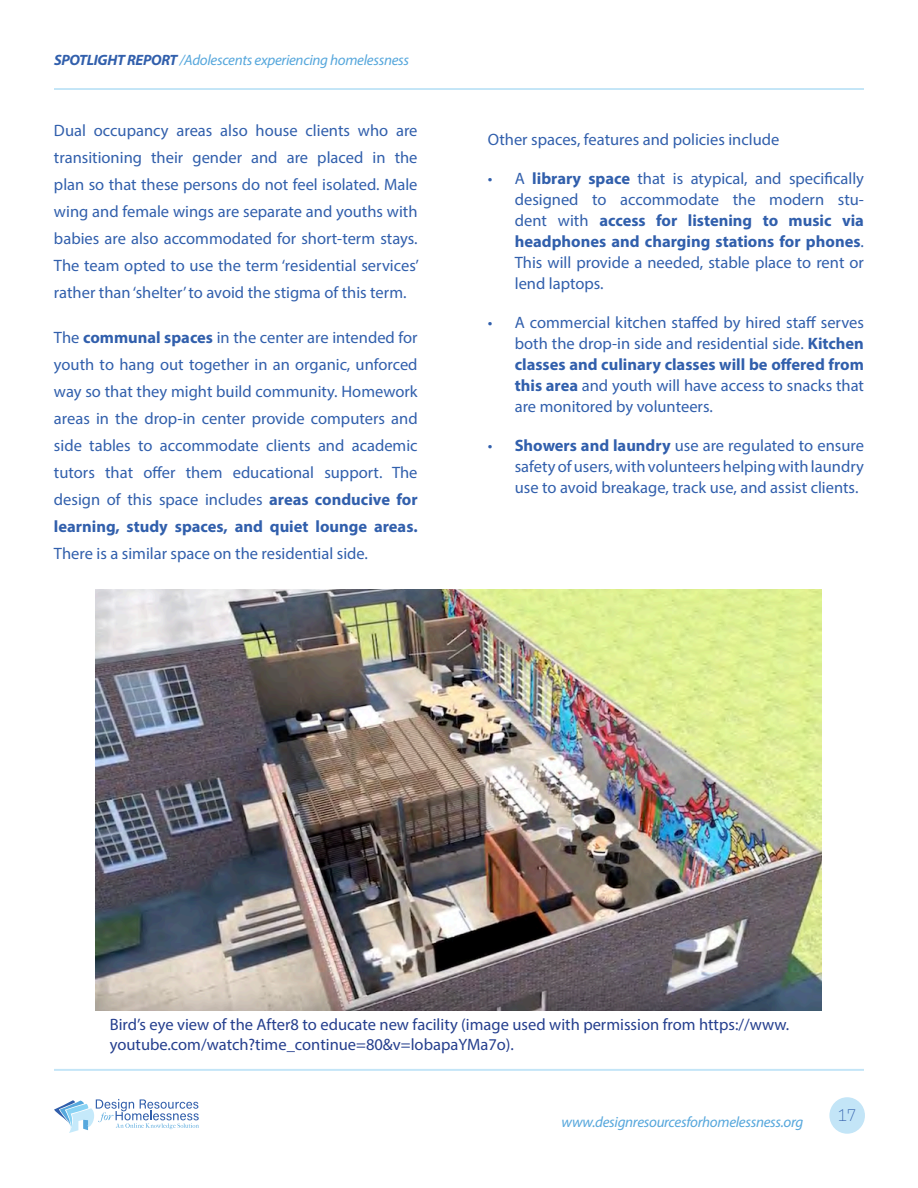
<style>
.page{position:relative;width:918px;height:1188px;background:#fff}
.page>*{position:absolute;margin:0;border:0;box-sizing:border-box;transform-origin:0 0}
.t1{font:16.5px/27px "Myriad Pro";color:#315fac;text-align:justify}
.t2{font:16.5px/19.8px "Myriad Pro";color:#253f8e}
.t3{font:italic 15px "Myriad Pro";letter-spacing:-.02em;color:#56a7dc}
.t4{font:300 15px "Cooper Hewitt";color:#315fac}
.s1{font-weight:700;color:#315fac}
.s2{font-weight:700}
</style>
<div class="page">
<div style="left:830px;top:1098px;width:34px;height:35px;background:#c3e5f7;border-radius:50%"></div>
<div style="left:829px;top:1097px;width:36px;height:37px;border:2px solid #c3e5f7;border-radius:50%"></div>
<svg style="left:54px;top:1099px;width:145px;height:34px"></svg>
<hr style="left:54px;top:1069px;width:810px;height:2px;background:#c3e5f7">
<hr style="left:54px;top:88px;width:810px;height:2px;background:#c3e5f7">
<img style="left:96px;top:590px;width:726px;height:421px">
<p class="t3" style="left:54px;top:51px;width:357px"><span class="s1">SPOTLIGHT REPORT</span> /Adolescents experiencing homelessness</p>
<p class="t1" style="left:54px;top:116px;width:367px">Dual occupancy areas also house clients who are transitioning their gender and are placed in the plan so that these persons do not feel isolated. Male wing and female wings are separate and youths with babies are also accommodated for short-term stays.<br>The team opted to use the term ‘residential services’ rather than ‘shelter’ to avoid the stigma of this term.</p>
<p class="t1" style="left:54px;top:323px;width:365px">The <span class="s2">communal spaces</span> in the center are intended for youth to hang out together in an organic, unforced way so that they might build community. Homework areas in the drop-in center provide computers and side tables to accommodate clients and academic tutors that offer them educational support. The design of this space includes <span class="s2">areas conducive for learning, study spaces, and quiet lounge areas.</span></p>
<p class="t1" style="left:54px;top:539px;width:316px">There is a similar space on the residential side.</p>
<p class="t1" style="left:488px;top:125px;width:293px">Other spaces, features and policies include</p>
<p class="t1" style="left:515px;top:167px;width:351px;line-height:21px;text-indent:-27px">• A <span class="s2">library space</span> that is atypical, and specifically designed to accommodate the modern stu&shy;dent with <span class="s2">access for listening to music via headphones and charging stations for phones</span>.<br>This will provide a needed, stable place to rent or lend laptops.</p>
<p class="t1" style="left:515px;top:311px;width:351px;line-height:21px;text-indent:-27px">• A commercial kitchen staffed by hired staff serves both the drop-in side and residential side. <span class="s2">Kitchen classes and culinary classes will be offered from this area</span> and youth will have access to snacks that are monitored by volunteers.</p>
<p class="t1" style="left:515px;top:434px;width:351px;line-height:21px;text-indent:-27px">• <span class="s2">Showers and laundry</span> use are regulated to ensure safety of users, with volunteers helping with laundry use to avoid breakage, track use, and assist clients.</p>
<p class="t2" style="left:110px;top:1015px;width:681px">Bird’s eye view of the After8 to educate new facility (image used with permission from https://www. youtube.com/watch?time_continue=80&amp;v=lobapaYMa7o).</p>
<p class="t3" style="left:562px;top:1113px;width:243px">www.designresourcesforhomelessness.org</p>
<p class="t4" style="left:838px;top:1106px;width:19px">17</p>
</div>
